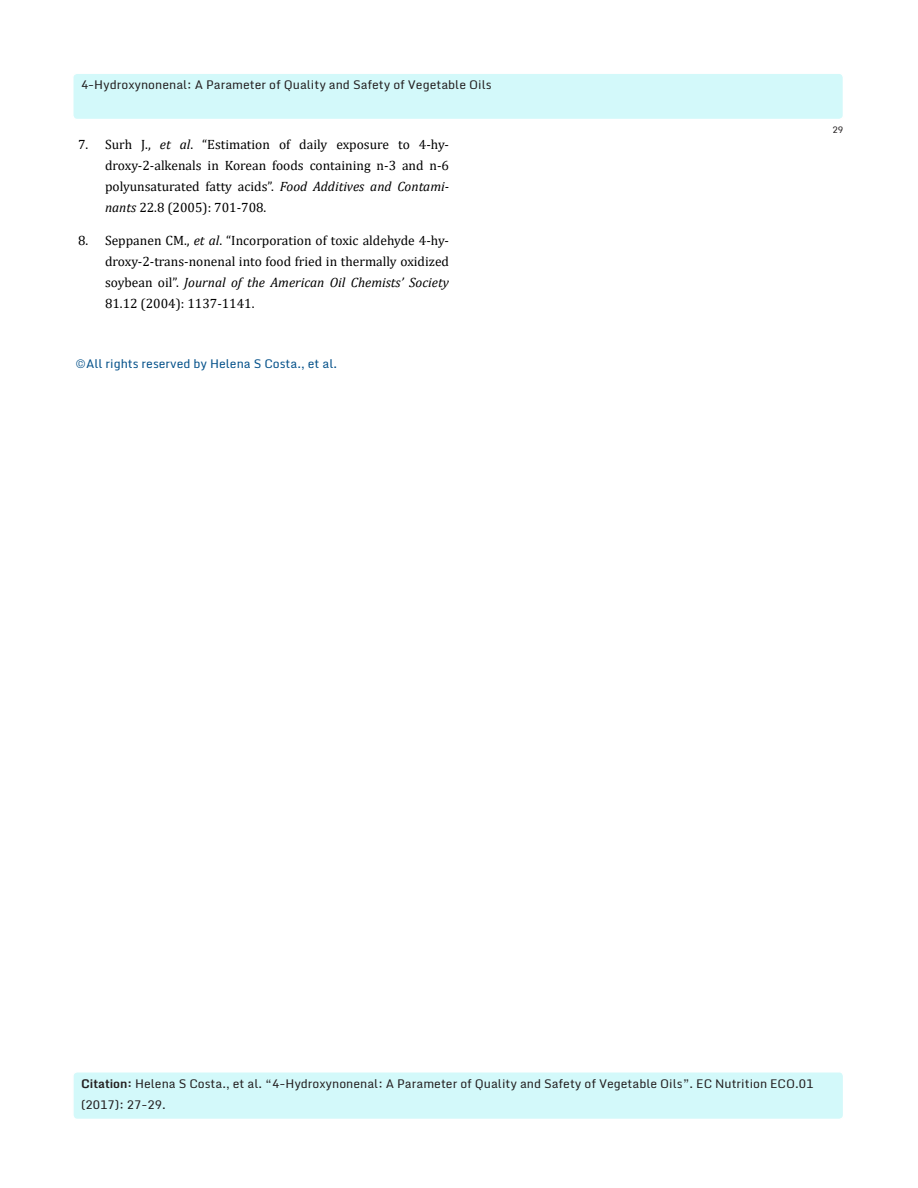
<style>
.page{position:relative;width:918px;height:1188px;background:#fff}
.page>*{position:absolute;margin:0;border:0;box-sizing:border-box;transform-origin:0 0}
.t1{font:13.5px/21px "Cambria";color:#000;text-align:justify}
.t2{font:12px/21px "Monda";color:#231f20}
.t3{font:12px "Monda";color:#035089}
.t4{font:9px "Monda";color:#231f20}
.s1{font-style:italic}
.s2{font-weight:700}
</style>
<div class="page">
<div style="left:73px;top:73px;width:770px;height:47px;background:#d3f9fa;border-radius:4px"></div>
<div style="left:72px;top:72px;width:772px;height:48px;border:2px solid #fff;border-radius:4px"></div>
<div style="left:73px;top:1072px;width:771px;height:47px;background:#d3f9fa;border-radius:4px"></div>
<div style="left:72px;top:1071px;width:772px;height:49px;border:2px solid #fff;border-radius:4px"></div>
<p class="t2" style="left:81px;top:74px;width:412px">4-Hydroxynonenal: A Parameter of Quality and Safety of Vegetable Oils</p>
<p class="t1" style="left:105px;top:134px;width:346px;text-indent:-27px">7. Surh J., <span class="s1">et al</span>. “Estimation of daily exposure to 4-hy&shy;droxy-2-alkenals in Korean foods containing n-3 and n-6 polyunsaturated fatty acids”. <span class="s1">Food Additives and Contami&shy;nants</span> 22.8 (2005): 701-708.</p>
<p class="t1" style="left:105px;top:230px;width:346px;text-indent:-27px">8. Seppanen CM., <span class="s1">et al</span>. “Incorporation of toxic aldehyde 4-hy&shy;droxy-2-trans-nonenal into food fried in thermally oxidized soybean oil”. <span class="s1">Journal of the American Oil Chemists’ Society </span>81.12 (2004): 1137-1141.</p>
<p class="t3" style="left:76px;top:356px;width:263px">©All rights reserved by Helena S Costa., et al.</p>
<p class="t4" style="left:832px;top:124px;width:12px">29</p>
<p class="t2" style="left:81px;top:1073px;width:734px"><span class="s2">Citation:</span> Helena S Costa., et al. “4-Hydroxynonenal: A Parameter of Quality and Safety of Vegetable Oils”. EC Nutrition ECO.01 (2017): 27-29.</p>
</div>
